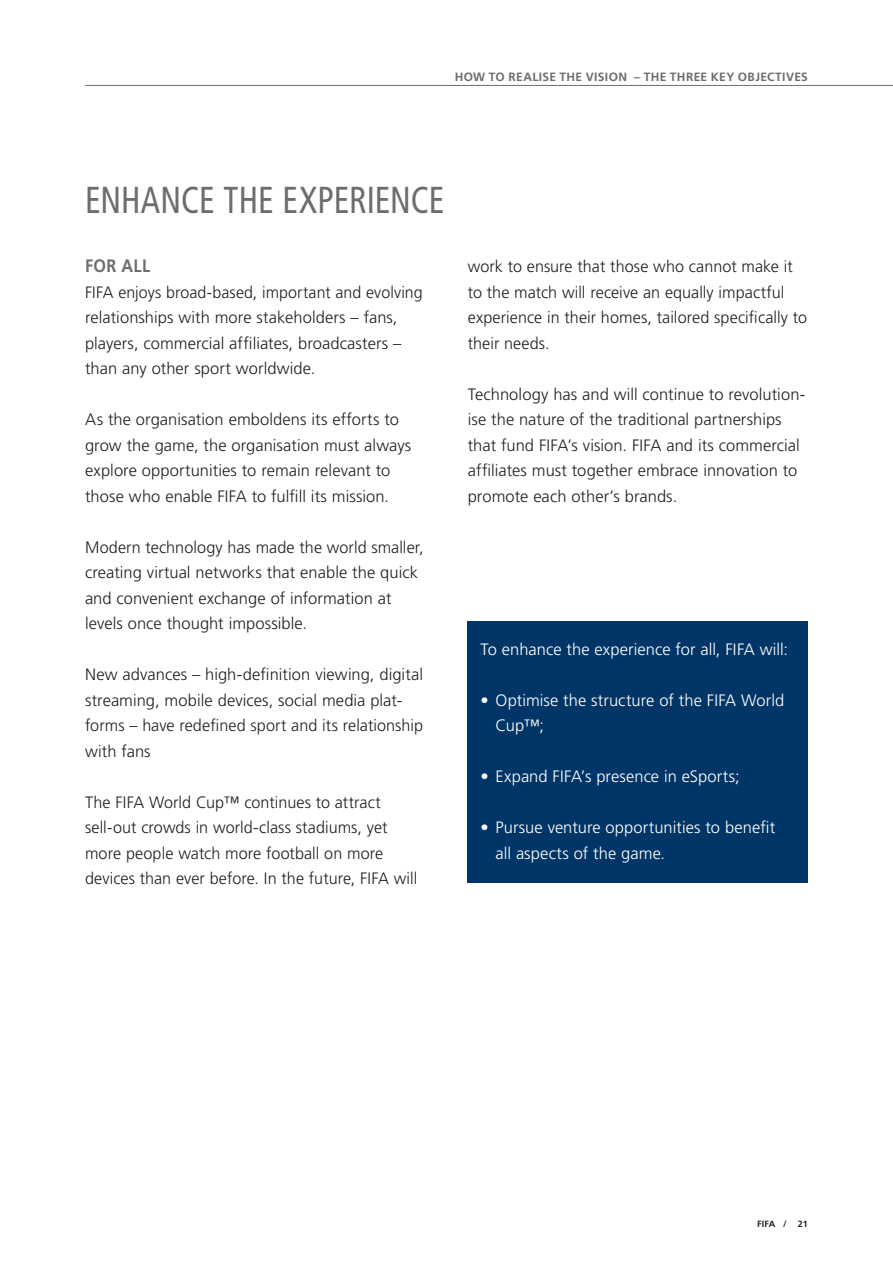
<style>
.page{position:relative;width:893px;height:1263px;background:#fff}
.page>*{position:absolute;margin:0;border:0;box-sizing:border-box;transform-origin:0 0}
.t1{font:condensed 37.5px "Frutiger LT Pro";color:#6c6d70;scale:.9 1}
.t2{font:700 18px "Frutiger LT Pro";letter-spacing:.02em;color:#6c6d70;scale:.9 1}
.t3{font:300 16.5px/25.5px "Frutiger LT Pro";letter-spacing:.005em;color:#231f20}
.t4{font:300 16.5px/25.5px "Frutiger LT Pro";letter-spacing:.005em;color:#fff}
.t5{font:700 12px "Frutiger LT Pro";letter-spacing:.03em;color:#6c6d70}
.t6{font:700 9px "Frutiger LT Pro";letter-spacing:.01em;color:#231f20}
</style>
<div class="page">
<hr style="left:85px;top:85px;width:808px;height:1px;background:#6c6d70">
<div style="left:468px;top:622px;width:340px;height:261px;background:#003667"></div>
<p class="t5" style="left:455px;top:70px;width:355px">HOW TO REALISE THE VISION – THE THREE KEY OBJECTIVES</p>
<h1 class="t1" style="left:85px;top:178px;width:401px">ENHANCE THE EXPERIENCE</h1>
<p class="t2" style="left:85px;top:255px;width:74px">FOR ALL</p>
<p class="t3" style="left:85px;top:279px;width:339px">FIFA enjoys broad-based, important and evolving relationships with more stakeholders – fans, players, commercial affiliates, broadcasters – than any other sport worldwide.</p>
<p class="t3" style="left:85px;top:407px;width:328px">As the organisation emboldens its efforts to grow the game, the organisation must always explore opportunities to remain relevant to those who enable FIFA to fulfill its mission.</p>
<p class="t3" style="left:85px;top:534px;width:340px">Modern technology has made the world smaller, creating virtual networks that enable the quick and convenient exchange of information at levels once thought impossible.</p>
<p class="t3" style="left:85px;top:662px;width:340px">New advances – high-definition viewing, digital streaming, mobile devices, social media plat&shy;forms – have redefined sport and its relationship with fans</p>
<p class="t3" style="left:85px;top:789px;width:334px">The FIFA World Cup™ continues to attract sell-out crowds in world-class stadiums, yet more people watch more football on more devices than ever before. In the future, FIFA will</p>
<p class="t3" style="left:468px;top:254px;width:341px">work to ensure that those who cannot make it to the match will receive an equally impactful experience in their homes, tailored specifically to their needs.</p>
<p class="t3" style="left:468px;top:381px;width:339px">Technology has and will continue to revolution&shy;ise the nature of the traditional partnerships that fund FIFA’s vision. FIFA and its commercial affiliates must together embrace innovation to promote each other’s brands.</p>
<p class="t4" style="left:480px;top:636px;width:309px">To enhance the experience for all, FIFA will:</p>
<p class="t4" style="left:495px;top:687px;width:290px;text-indent:-15px">• Optimise the structure of the FIFA World<br>Cup™;</p>
<p class="t4" style="left:480px;top:764px;width:261px">• Expand FIFA’s presence in eSports;</p>
<p class="t4" style="left:495px;top:815px;width:281px;text-indent:-15px">• Pursue venture opportunities to benefit all aspects of the game.</p>
<p class="t6" style="left:757px;top:1219px;width:52px">FIFA / 21</p>
</div>
